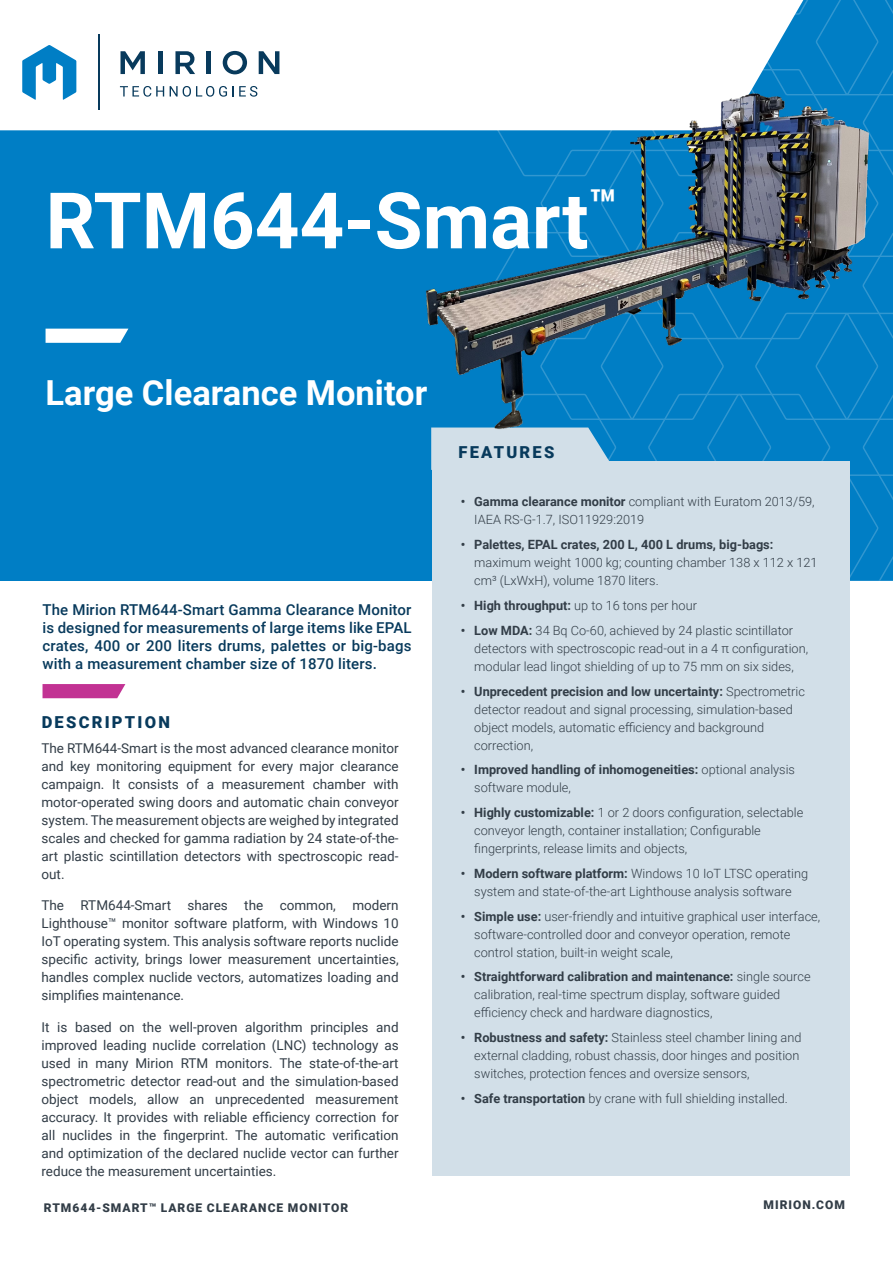
<style>
.page{position:relative;width:893px;height:1263px;background:#fff}
.page>*{position:absolute;margin:0;border:0;box-sizing:border-box;transform-origin:0 0}
.Cover_Title{font:700 78px "Roboto";color:#fff}
.H2_Subhead{font:700 34.5px "Roboto";color:#fff}
.H3_Subhead{font:900 16.5px "Roboto";letter-spacing:.135em;color:#083a5c}
.Callout_2{font:500 15px/18px "Roboto";letter-spacing:.01em;color:#083a5c;text-align:justify}
.Body{font:13.5px/18px "Roboto";color:#323d47;text-align:justify}
.t1{font:300 12.75px/18px "Roboto";color:#323d47}
.t2{font:700 12.75px/18px "Roboto";color:#323d47}
.t3{font:900 12px "Roboto";letter-spacing:.085em;color:#323d47}
.s1{font-weight:700}
.s2{font-weight:300}
</style>
<div class="page">
<div style="left:0;top:0;width:893px;height:581px;background:#007ec5"></div>
<div style="left:0;top:0;width:431px;height:130px;background:#fff"></div>
<svg style="left:22px;top:45px;width:54px;height:55px"></svg>
<svg style="left:121px;top:51px;width:24px;height:23px"></svg>
<hr style="left:158px;top:51px;width:4px;height:23px;background:#083a5c">
<svg style="left:175px;top:51px;width:20px;height:23px"></svg>
<div style="left:206px;top:51px;width:5px;height:23px;background:#083a5c"></div>
<svg style="left:223px;top:51px;width:24px;height:23px"></svg>
<svg style="left:259px;top:51px;width:20px;height:23px"></svg>
<hr style="left:98px;top:34px;width:1px;height:76px;background:#083a5c">
<svg style="left:120px;top:86px;width:44px;height:11px"></svg>
<svg style="left:170px;top:86px;width:87px;height:11px"></svg>
<svg style="left:46px;top:329px;width:82px;height:14px"></svg>
<div style="left:432px;top:461px;width:417px;height:715px;background:#d2dfe8"></div>
<svg style="left:431px;top:0;width:462px;height:581px"></svg>
<svg style="left:43px;top:684px;width:82px;height:14px"></svg>
<img style="left:419px;top:84px;width:459px;height:353px">
<p class="Cover_Title" style="left:46px;top:166px;width:573px">RTM644-Smart<sup>™</sup></p>
<p class="H2_Subhead" style="left:46px;top:369px;width:383px">Large Clearance Monitor</p>
<p class="Callout_2" style="left:43px;top:600px;width:371px">The Mirion RTM644-Smart Gamma Clearance Monitor is designed for measurements of large items like EPAL crates, 400 or 200 liters drums, palettes or big-bags with a measurement chamber size of 1870 liters.</p>
<p class="H3_Subhead" style="left:42px;top:710px;width:130px">DESCRIPTION</p>
<p class="Body" style="left:41px;top:738px;width:359px">The RTM644-Smart is the most advanced clearance monitor and key monitoring equipment for every major clearance campaign. It consists of a measurement chamber with motor-operated swing doors and automatic chain conveyor system. The measurement objects are weighed by integrated scales and checked for gamma radiation by 24 state-of-the&shy;art plastic scintillation detectors with spectroscopic read&shy;out.</p>
<p class="Body" style="left:41px;top:896px;width:359px">The RTM644-Smart shares the common, modern Lighthouse™ monitor software platform, with Windows 10<br>IoT operating system. This analysis software reports nuclide specific activity, brings lower measurement uncertainties, handles complex nuclide vectors, automatizes loading and simplifies maintenance.</p>
<p class="Body" style="left:41px;top:1017px;width:359px">It is based on the well-proven algorithm principles and improved leading nuclide correlation (LNC) technology as used in many Mirion RTM monitors. The state-of-the-art spectrometric detector read-out and the simulation-based object models, allow an unprecedented measurement accuracy. It provides with reliable efficiency correction for all nuclides in the fingerprint. The automatic verification and optimization of the declared nuclide vector can further reduce the measurement uncertainties.</p>
<p class="H3_Subhead" style="left:458px;top:440px;width:97px">FEATURES</p>
<p class="t1" style="left:474px;top:492px;width:342px;text-indent:-14px"><span class="s1">• Gamma clearance monitor</span> compliant with Euratom 2013/59,<br>IAEA RS-G-1.7, ISO11929:2019</p>
<p class="t1" style="left:474px;top:535px;width:345px;text-indent:-14px"><span class="s1">• Palettes, EPAL crates, 200 L, 400 L drums, big-bags: </span>maximum weight 1000 kg; counting chamber 138 x 112 x 121 cm³ (LxWxH), volume 1870 liters.</p>
<p class="t1" style="left:461px;top:596px;width:238px"><span class="s1">• High throughput:</span> up to 16 tons per hour</p>
<p class="t1" style="left:474px;top:621px;width:335px;text-indent:-14px"><span class="s1">• Low MDA:</span> 34 Bq Co-60, achieved by 24 plastic scintillator detectors with spectroscopic read-out in a 4 π configuration, modular lead lingot shielding of up to 75 mm on six sides,</p>
<p class="t1" style="left:474px;top:681px;width:332px;text-indent:-14px"><span class="s1">• Unprecedent precision and low uncertainty:</span> Spectrometric detector readout and signal processing, simulation-based object models, automatic efficiency and background correction,</p>
<p class="t2" style="left:474px;top:760px;width:322px;text-indent:-14px">• Improved handling of inhomogeneities: <span class="s2">optional analysis software module,</span></p>
<p class="t1" style="left:474px;top:803px;width:331px;text-indent:-14px"><span class="s1">• Highly customizable:</span> 1 or 2 doors configuration, selectable conveyor length, container installation; Configurable fingerprints, release limits and objects,</p>
<p class="t1" style="left:461px;top:864px;width:349px;text-align:center"><span class="s1">• Modern software platform:</span> Windows 10 IoT LTSC operating system and state-of-the-art Lighthouse analysis software</p>
<p class="t1" style="left:474px;top:906px;width:347px;text-indent:-14px"><span class="s1">• Simple use:</span> user-friendly and intuitive graphical user interface, software-controlled door and conveyor operation, remote control station, built-in weight scale,</p>
<p class="t1" style="left:474px;top:967px;width:338px;text-indent:-14px"><span class="s1">• Straightforward calibration and maintenance:</span> single source calibration, real-time spectrum display, software guided efficiency check and hardware diagnostics,</p>
<p class="t1" style="left:474px;top:1028px;width:329px;text-indent:-14px"><span class="s1">• Robustness and safety:</span> Stainless steel chamber lining and external cladding, robust chassis, door hinges and position switches, protection fences and oversize sensors,</p>
<p class="t1" style="left:461px;top:1089px;width:329px"><span class="s1">• Safe transportation</span> by crane with full shielding installed.</p>
<p class="t3" style="left:44px;top:1199px;width:306px">RTM644-SMART™ LARGE CLEARANCE MONITOR</p>
<p class="t3" style="left:763px;top:1196px;width:83px">MIRION.COM</p>
</div>
